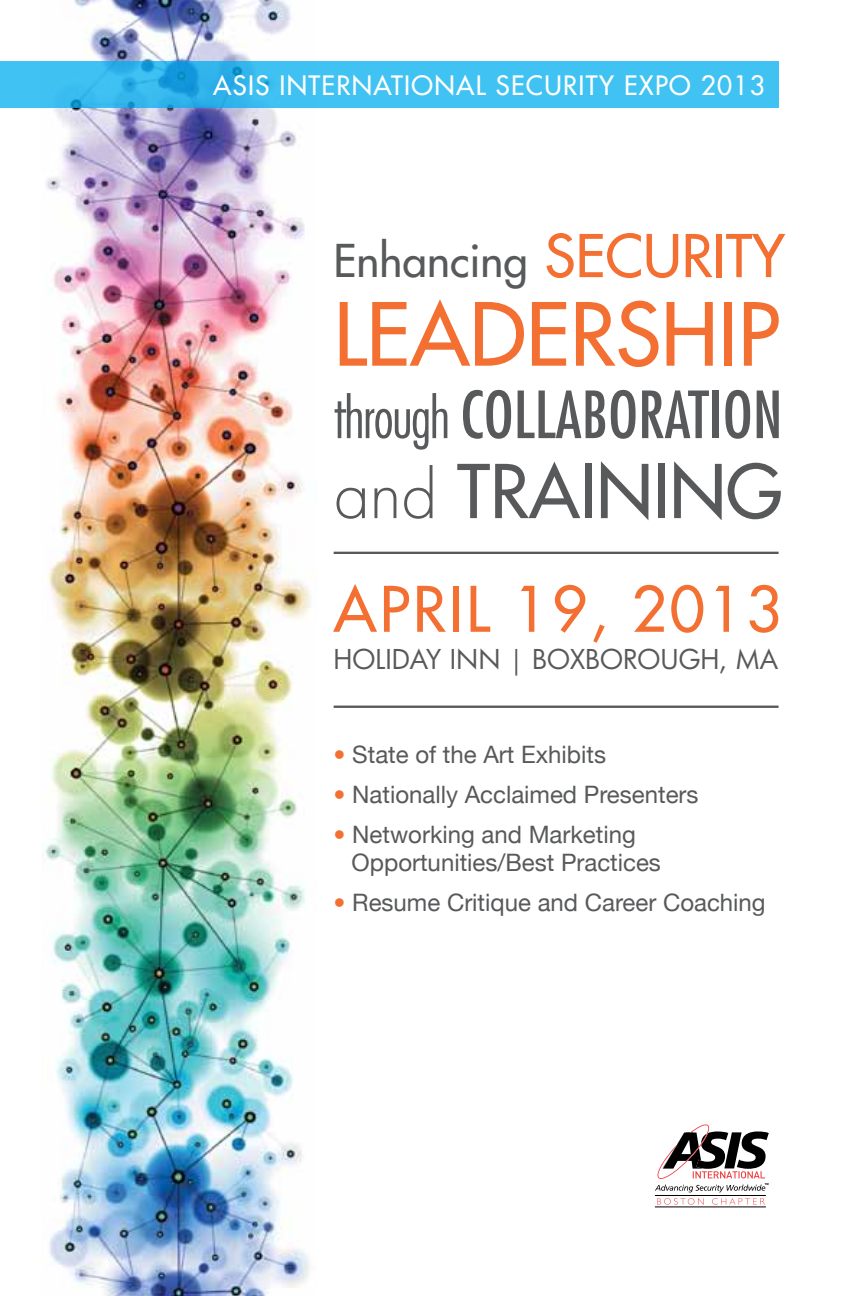
<style>
.page{position:relative;width:864px;height:1296px;background:#fff}
.page>*{position:absolute;margin:0;border:0;box-sizing:border-box;transform-origin:0 0}
.t1{font:84.6px "Futura";color:#f37032}
.t2{font:72px "Futura";color:#58595b}
.t3{font:condensed 63.2px "Futura";color:#58595b}
.t4{font:61px "Futura";letter-spacing:.05em;color:#f37032}
.t5{font:44px "Futura";color:#58595b}
.t6{font:26.6px "Futura";color:#58595b}
.t7{font:26px "Futura";letter-spacing:.05em;color:#fff}
.t8{font:24px/28px "Helvetica Neue";color:#58595b}
.t9{font:700 2.8px "Helvetica";color:#000}
.s1{font-size:57.4px;color:#f37032}
.s2{font-weight:300;font-size:56.4px}
.s3{font-weight:300;font-size:64.4px}
.s4{color:#f37032}
</style>
<div class="page">
<img style="left:42px;top:0;width:275px;height:1296px">
<svg style="left:0;top:62px;width:779px;height:46px;background:#3bbdf0"></svg>
<svg style="left:655px;top:1185px;width:110px;height:7px"></svg>
<svg style="left:657px;top:1124px;width:112px;height:55px"></svg>
<hr style="left:655px;top:1195px;width:111px;height:1px;background:#000">
<hr style="left:655px;top:1207px;width:111px;height:1px;background:#000">
<svg style="left:657px;top:1198px;width:47px;height:7px"></svg>
<svg style="left:712px;top:1198px;width:53px;height:7px"></svg>
<hr style="left:334px;top:552px;width:445px;height:2px;background:#58595b">
<hr style="left:334px;top:706px;width:445px;height:2px;background:#58595b">
<p class="t7" style="left:213px;top:69px;width:553px">ASIS INTERNATIONAL SECURITY EXPO 2013</p>
<h3 class="t5" style="left:334px;top:233px;width:453px">ENHANCING <span class="s1">SECURITY</span></h3>
<h1 class="t1" style="left:334px;top:282px;width:448px">LEADERSHIP</h1>
<h3 class="t3" style="left:334px;top:375px;width:451px"><span class="s2">through</span> COLLABORATION</h3>
<h2 class="t2" style="left:334px;top:447px;width:450px"><span class="s3">and</span> TRAINING</h2>
<h3 class="t4" style="left:334px;top:571px;width:449px">APRIL 19, 2013</h3>
<p class="t6" style="left:334px;top:642px;width:446px">HOLIDAY INN | BOXBOROUGH, MA</p>
<p class="t8" style="left:334px;top:739px;width:274px"><span class="s4">•</span> State of the Art Exhibits</p>
<p class="t8" style="left:334px;top:779px;width:366px"><span class="s4">•</span> Nationally Acclaimed Presenters</p>
<p class="t8" style="left:352px;top:819px;width:311px;text-indent:-18px"><span class="s4">•</span> Networking and Marketing<br>Opportunities/Best Practices</p>
<p class="t8" style="left:334px;top:887px;width:434px"><span class="s4">•</span> Resume Critique and Career Coaching</p>
<p class="t9" style="left:765px;top:1182px;width:5px">TM</p>
</div>
